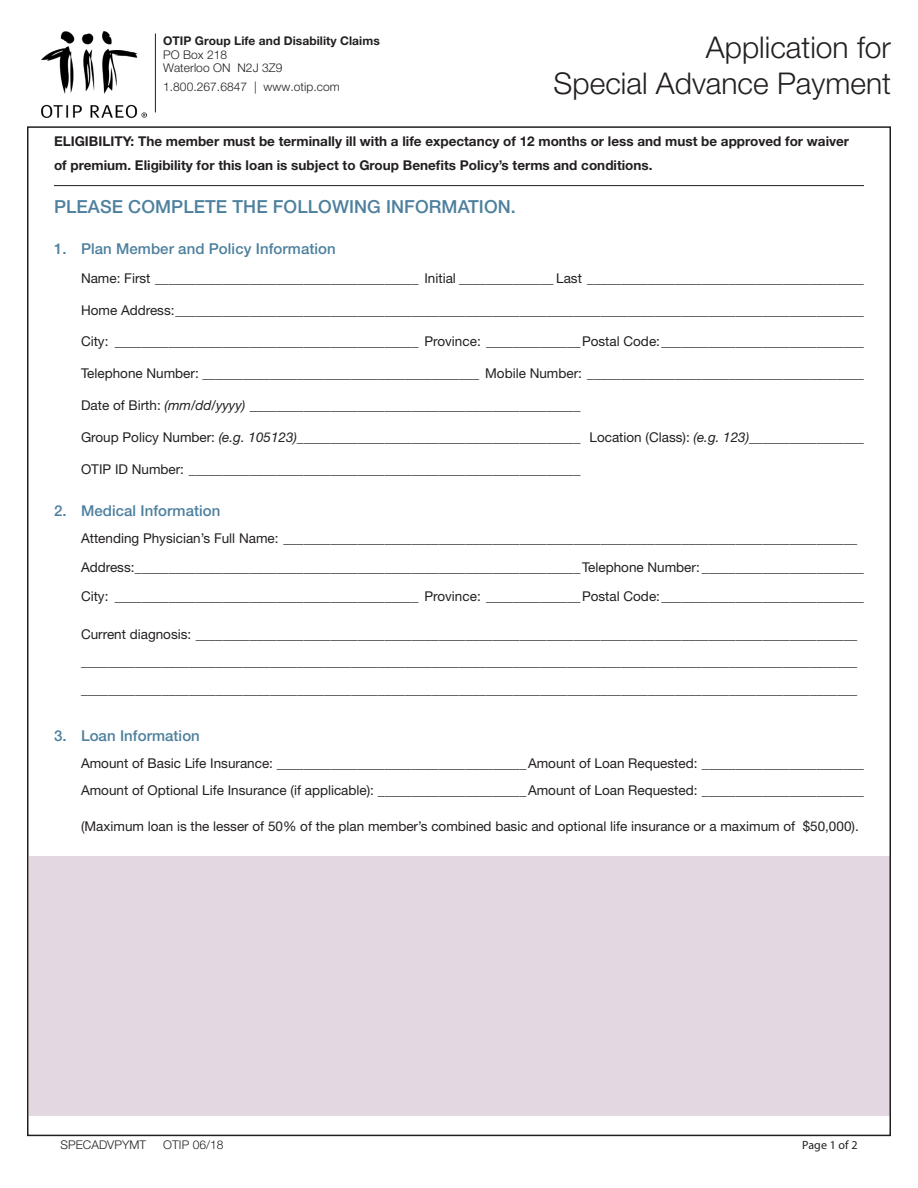
<style>
.page{position:relative;width:918px;height:1188px;background:#fff}
.page>*{position:absolute;margin:0;border:0;box-sizing:border-box;transform-origin:0 0}
.Main_Head{font:300 30px/36px "Helvetica Neue LT Std";color:#231f20;text-align:right}
.Head{font:500 18px "Helvetica Neue LT Std";letter-spacing:.005em;color:#4d809e}
.sub-head{font:500 15px "Helvetica Neue LT Std";letter-spacing:.005em;color:#4d809e}
.Body_3{font:13.5px/27px "Helvetica Neue LT Std";color:#231f20}
.Body{font:700 13.5px/24px "Helvetica Neue LT Std";color:#231f20}
.Body_3-2{font:italic 13.5px "Helvetica Neue LT Std";color:#231f20}
.Instructions{font:700 12px/13.5px "Helvetica Neue LT Std";letter-spacing:.005em;color:#231f20}
.Instructions-2{font:300 12px "Helvetica Neue LT Std";letter-spacing:.005em;color:#231f20}
.t1{font:12px "Myriad Pro";letter-spacing:.005em;color:#231f20}
.s1{font-weight:300}
.s2{font-style:normal}
.s3{font-style:italic}
</style>
<div class="page">
<div style="left:29px;top:857px;width:861px;height:259px;background:#e3d7e1"></div>
<hr style="left:54px;top:185px;width:810px;height:1px;background:#231f20">
<img style="left:41px;top:31px;width:105px;height:87px">
<hr style="left:155px;top:33px;width:1px;height:79px;background:#231f20">
<p class="Instructions" style="left:163px;top:34px;width:218px">OTIP Group Life and Disability Claims<br><span class="s1">PO Box 218<br>Waterloo ON N2J 3Z9</span></p>
<p class="Instructions-2" style="left:163px;top:80px;width:178px">1.800.267.6847 | www.otip.com</p>
<p class="Main_Head" style="left:554px;top:29px;width:339px">Application for<br>Special Advance Payment</p>
<p class="Body" style="left:54px;top:129px;width:797px">ELIGIBILITY: The member must be terminally ill with a life expectancy of 12 months or less and must be approved for waiver of premium. Eligibility for this loan is subject to Group Benefits Policy’s terms and conditions.</p>
<p class="Head" style="left:54px;top:196px;width:463px">PLEASE COMPLETE THE FOLLOWING INFORMATION.</p>
<p class="sub-head" style="left:54px;top:240px;width:283px">1. Plan Member and Policy Information</p>
<p class="Body_3" style="left:81px;top:264px;width:785px">Name: First _______________________________________ Initial ______________ Last _________________________________________</p>
<p class="Body_3" style="left:81px;top:296px;width:784px">Home Address:______________________________________________________________________________________________________</p>
<p class="Body_3" style="left:81px;top:328px;width:784px">City: _____________________________________________ Province: ______________Postal Code:______________________________</p>
<p class="Body_3" style="left:81px;top:360px;width:785px">Telephone Number: _________________________________________ Mobile Number: _________________________________________</p>
<p class="Body_3-2" style="left:81px;top:397px;width:501px"><span class="s2">Date of Birth:</span> (mm/dd/yyyy) _________________________________________________</p>
<p class="Body_3" style="left:81px;top:423px;width:784px">Group Policy Number: <span class="s3">(e.g. 105123)</span>__________________________________________ Location (Class): <span class="s3">(e.g. 123)_________________</span></p>
<p class="Body_3-2" style="left:81px;top:461px;width:501px"><span class="s2">OTIP ID Number:</span> __________________________________________________________</p>
<p class="sub-head" style="left:54px;top:502px;width:168px">2. Medical Information</p>
<p class="Body_3" style="left:81px;top:525px;width:778px">Attending Physician’s Full Name: _____________________________________________________________________________________</p>
<p class="Body_3" style="left:81px;top:554px;width:784px">Address:__________________________________________________________________Telephone Number: ________________________</p>
<p class="Body_3" style="left:81px;top:582px;width:784px">City: _____________________________________________ Province: ______________Postal Code:______________________________</p>
<p class="Body_3" style="left:81px;top:620px;width:778px">Current diagnosis: __________________________________________________________________________________________________ ___________________________________________________________________________________________________________________</p>
<p class="Body_3" style="left:81px;top:676px;width:778px">___________________________________________________________________________________________________________________</p>
<p class="sub-head" style="left:54px;top:727px;width:147px">3. Loan Information</p>
<p class="Body_3" style="left:81px;top:750px;width:784px">Amount of Basic Life Insurance: _____________________________________Amount of Loan Requested: ________________________<br>Amount of Optional Life Insurance (if applicable): ______________________Amount of Loan Requested: ________________________</p>
<p class="Body_3" style="left:81px;top:813px;width:779px">(Maximum loan is the lesser of 50% of the plan member’s combined basic and optional life insurance or a maximum of $50,000).</p>
<p class="Instructions-2" style="left:60px;top:1137px;width:87px">SPECADVPYMT</p>
<p class="Instructions-2" style="left:163px;top:1137px;width:62px">OTIP 06/18</p>
<p class="t1" style="left:802px;top:1138px;width:57px">Page 1 of 2</p>
</div>
